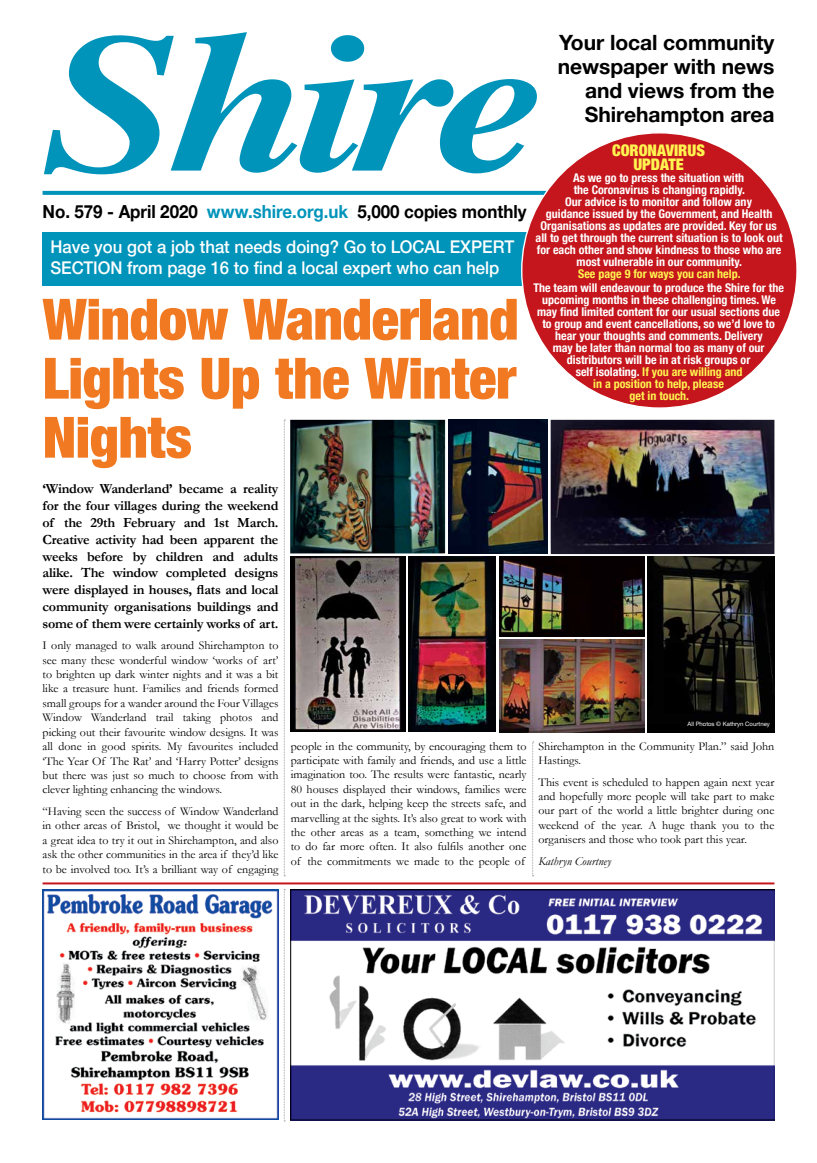
<style>
.page{position:relative;width:817px;height:1163px;background:#fff}
.page>*{position:absolute;margin:0;border:0;box-sizing:border-box;transform-origin:0 0}
.t1{font:italic 700 198px "Times";letter-spacing:-.05em;color:#0094bb;scale:1.25 1}
.t2{font:900 condensed 57px/59px "Helvetica Neue LTW1 G";letter-spacing:-.01em;color:#f17922;text-align:justify}
.t3{font:700 21px/24px "Helvetica Neue LTW1 G";letter-spacing:-.005em;color:#000;text-align:right}
.t4{font:700 18px "Helvetica Neue LTW1 G";letter-spacing:-.005em;color:#000;scale:.94 1}
.t5{font:500 17.5px/21px "Helvetica Neue LTW1 G";color:#fff;scale:.95 1}
.t6{font:900 condensed 16px/14px "Helvetica Neue LTW1 G";color:#fff450;text-align:center}
.t7{font:700 14px/16.8px "Garamond";letter-spacing:-.015em;color:#000;text-align:justify}
.t8{font:12px/14.4px "Garamond";color:#000;text-align:justify}
.t9{font:700 condensed 12px/12px "Helvetica Neue LTW1 G";color:#fff;text-align:center}
.t10{font:700 condensed 12px "Helvetica Neue LTW1 G";color:#fff450}
.t11{font:italic 12px "Garamond";color:#000}
.t12{font:6px "Helvetica Neue LTW1 G";color:#fff}
.s1{color:#fff450}
.s2{color:#0094bb}
</style>
<div class="page">
<div style="left:43px;top:232px;width:723px;height:53px;background:#0094bb"></div>
<svg style="left:43px;top:191px;width:503px;height:4px;background:#0797bc"></svg>
<img style="left:43px;top:889px;width:235px;height:230px">
<img style="left:290px;top:889px;width:484px;height:231px">
<svg style="left:284px;top:889px;width:1px;height:232px"></svg>
<svg style="left:284px;top:420px;width:1px;height:456px"></svg>
<svg style="left:532px;top:741px;width:1px;height:135px"></svg>
<hr style="left:43px;top:882px;width:731px;height:2px;background:#c4161c">
<div style="left:521px;top:133px;width:275px;height:275px;background:#c4161c;border-radius:50%"></div>
<img style="left:290px;top:420px;width:155px;height:133px">
<img style="left:550px;top:420px;width:224px;height:134px">
<img style="left:448px;top:420px;width:99px;height:133px">
<img style="left:290px;top:556px;width:115px;height:175px">
<img style="left:647px;top:556px;width:127px;height:176px">
<img style="left:499px;top:639px;width:145px;height:93px">
<img style="left:499px;top:556px;width:145px;height:80px">
<img style="left:408px;top:556px;width:88px;height:175px">
<h1 class="t1" style="left:43px;top:-82px;width:402px">Shire</h1>
<h3 class="t3" style="left:557px;top:30px;width:218px">Your local community newspaper with news and views from the<br>Shirehampton area</h3>
<h3 class="t6" style="left:612px;top:143px;width:94px">CORONAVIRUS<br>UPDATE</h3>
<p class="t9" style="left:535px;top:172px;width:248px">As we go to press the situation with<br>the Coronavirus is changing rapidly.<br>Our advice is to monitor and follow any<br>guidance issued by the Government, and Health Organisations as updates are provided. Key for us all to get through the current situation is to look out for each other and show kindness to those who are most vulnerable in our community.</p>
<p class="t10" style="left:578px;top:267px;width:164px">See page 9 for ways you can help.</p>
<p class="t9" style="left:533px;top:281px;width:252px">The team will endeavour to produce the Shire for the upcoming months in these challenging times. We may find limited content for our usual sections due to group and event cancellations, so we’d love to hear your thoughts and comments. Delivery<br>may be later than normal too as many of our distributors will be in at risk groups or<br>self isolating. <span class="s1">If you are willing and<br>in a position to help, please<br>get in touch.</span></p>
<h3 class="t4" style="left:43px;top:200px;width:516px">No. 579 - April 2020 <span class="s2">www.shire.org.uk</span> 5,000 copies monthly</h3>
<h3 class="t5" style="left:50px;top:236px;width:490px">Have you got a job that needs doing? Go to LOCAL EXPERT<br>SECTION from page 16 to find a local expert who can help</h3>
<h2 class="t2" style="left:43px;top:290px;width:478px">Window Wanderland Lights Up the Winter Nights</h2>
<p class="t7" style="left:43px;top:480px;width:237px">‘Window Wanderland’ became a reality for the four villages during the weekend of the 29th February and 1st March.<br>Creative activity had been apparent the weeks before by children and adults alike. The window completed designs were displayed in houses, flats and local community organisations buildings and some of them were certainly works of art.</p>
<p class="t8" style="left:43px;top:638px;width:237px">I only managed to walk around Shirehampton to see many these wonderful window ‘works of art’ to brighten up dark winter nights and it was a bit like a treasure hunt. Families and friends formed small groups for a wander around the Four Villages Window Wanderland trail taking photos and picking out their favourite window designs. It was all done in good spirits. My favourites included ‘The Year Of The Rat’ and ‘Harry Potter’ designs but there was just so much to choose from with clever lighting enhancing the windows.</p>
<p class="t8" style="left:43px;top:803px;width:237px">“Having seen the success of Window Wanderland in other areas of Bristol, we thought it would be a great idea to try it out in Shirehampton, and also ask the other communities in the area if they’d like to be involved too. It’s a brilliant way of engaging</p>
<p class="t12" style="left:687px;top:720px;width:84px">All Photos © Kathryn Courtney</p>
<p class="t8" style="left:291px;top:738px;width:237px">people in the community, by encouraging them to participate with family and friends, and use a little imagination too. The results were fantastic, nearly 80 houses displayed their windows, families were out in the dark, helping keep the streets safe, and marvelling at the sights. It’s also great to work with the other areas as a team, something we intend to do far more often. It also fulfils another one of the commitments we made to the people of</p>
<p class="t8" style="left:538px;top:738px;width:237px">Shirehampton in the Community Plan.” said John<br>Hastings.</p>
<p class="t8" style="left:538px;top:774px;width:237px">This event is scheduled to happen again next year and hopefully more people will take part to make our part of the world a little brighter during one weekend of the year. A huge thank you to the organisers and those who took part this year.</p>
<p class="t11" style="left:538px;top:853px;width:74px">Kathryn Courtney</p>
</div>
